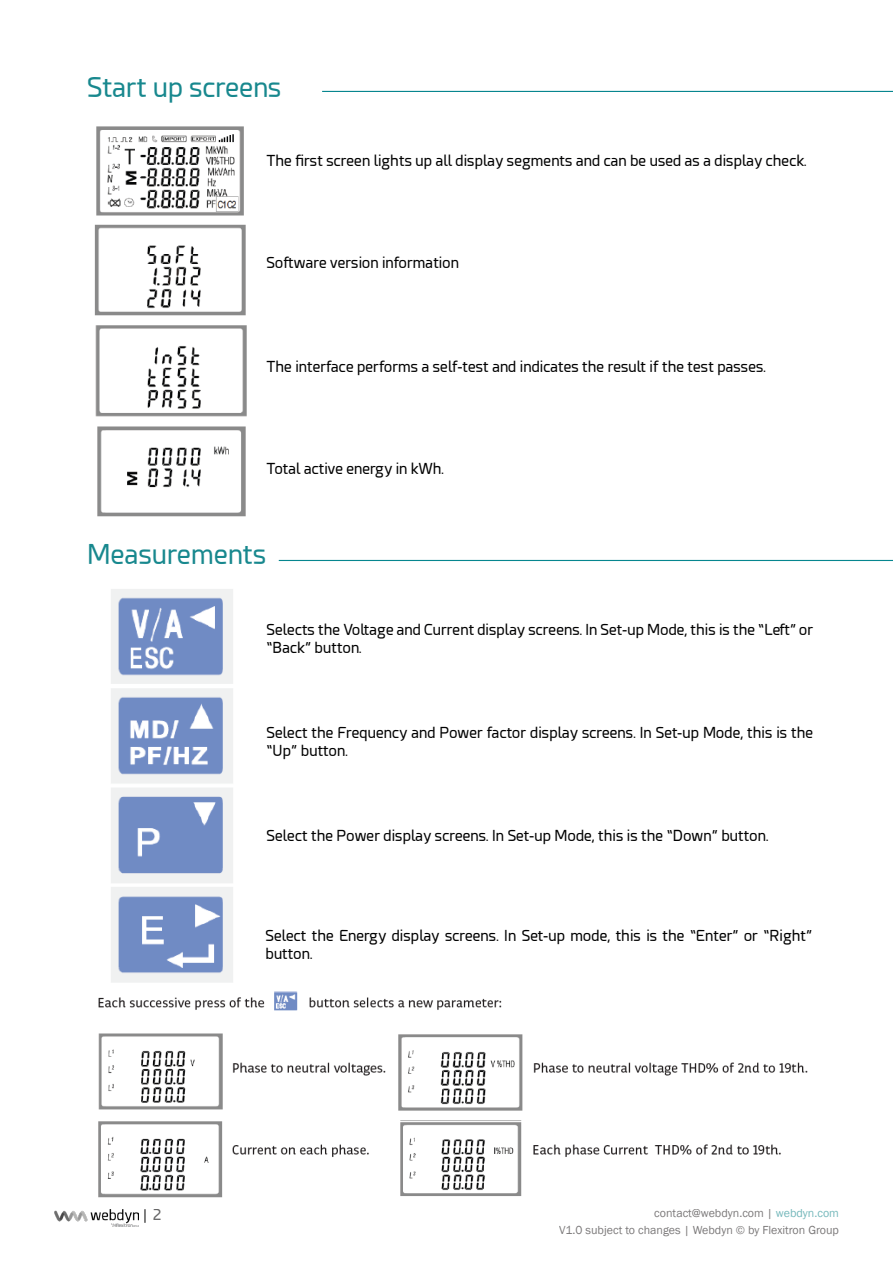
<style>
.page{position:relative;width:893px;height:1263px;background:#fff}
.page>*{position:absolute;margin:0;border:0;box-sizing:border-box;transform-origin:0 0}
.t1{font:27px "Esphimere";color:#18888e}
.t2{font:15px/18px "Esphimere";color:#000001}
.t3{font:15px "Esphimere";color:#000002}
.t4{font:12px/16.5px "Franklin Gothic";color:#231f20;text-align:right}
.s1{color:#18888d}
</style>
<div class="page">
<svg style="left:145px;top:1209px;width:1px;height:14px"></svg>
<img style="left:54px;top:1209px;width:85px;height:17px">
<hr style="left:322px;top:91px;width:571px;height:1px;background:#06868f">
<hr style="left:279px;top:560px;width:614px;height:1px;background:#06868f">
<img style="left:94px;top:126px;width:153px;height:391px">
<img style="left:111px;top:589px;width:122px;height:394px">
<img style="left:98px;top:991px;width:710px;height:207px">
<p class="t1" style="left:87px;top:72px;width:196px">Start up screens</p>
<p class="t2" style="left:266px;top:152px;width:542px">The first screen lights up all display segments and can be used as a display check.</p>
<p class="t2" style="left:266px;top:254px;width:194px">Software version information</p>
<p class="t2" style="left:266px;top:357px;width:501px">The interface performs a self-test and indicates the result if the test passes.</p>
<p class="t2" style="left:266px;top:459px;width:179px">Total active energy in kWh.</p>
<p class="t1" style="left:87px;top:539px;width:181px">Measurements</p>
<p class="t2" style="left:266px;top:621px;width:548px">Selects the Voltage and Current display screens. In Set-up Mode, this is the “Left” or “Back” button.</p>
<p class="t2" style="left:266px;top:724px;width:548px">Select the Frequency and Power factor display screens. In Set-up Mode, this is the “Up” button.</p>
<p class="t2" style="left:266px;top:827px;width:504px">Select the Power display screens. In Set-up Mode, this is the “Down” button.</p>
<p class="t3" style="left:152px;top:1206px;width:10px">2</p>
<p class="t2" style="left:265px;top:927px;width:548px">Select the Energy display screens. In Set-up mode, this is the “Enter” or “Right” button.</p>
<p class="t4" style="left:559px;top:1205px;width:281px">contact@webdyn.com | <span class="s1">webdyn.com<br></span>V1.0 subject to changes | Webdyn © by Flexitron Group</p>
</div>
